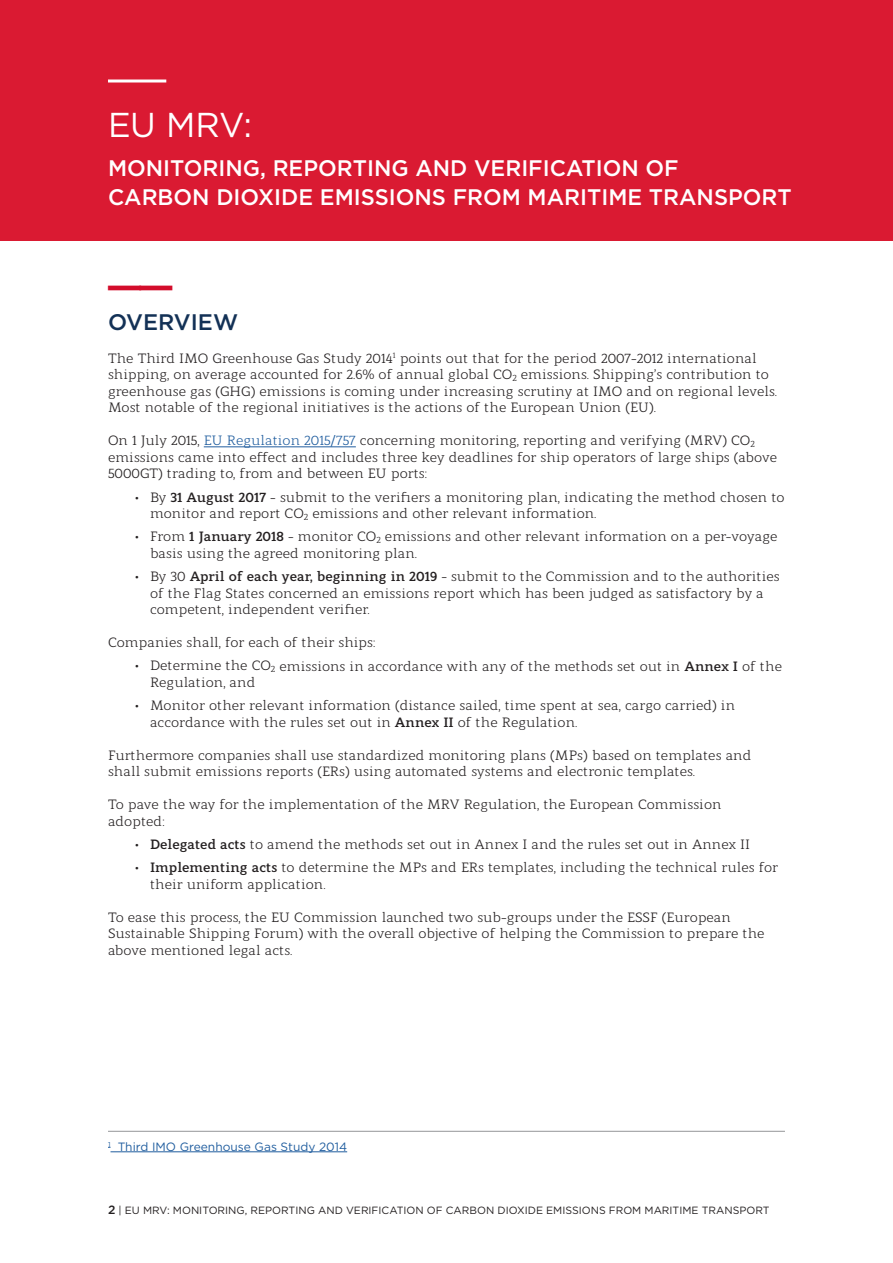
<style>
.page{position:relative;width:893px;height:1263px;background:#fff}
.page>*{position:absolute;margin:0;border:0;box-sizing:border-box;transform-origin:0 0}
.t1{font:34.5px "Gotham";color:#fff}
.t2{font:700 33px "Arial";color:#d30d2b}
.t3{font:500 22.5px/28.5px "Gotham";color:#fff}
.t4{font:500 22.5px "Gotham";color:#133156}
.t5{font:13.5px/16.5px "Modum";color:#231f20}
.t6{font:12px "Gotham";color:#215e9f}
.t7{font:10.5px "Gotham";color:#231f20}
.s1{color:#215e9f}
.s2{font-weight:700}
.s3{font-weight:500;font-size:12px}
</style>
<div class="page">
<hr style="left:204px;top:446px;width:152px;height:1px;background:#215e9f">
<div style="left:0;top:0;width:893px;height:241px;background:#da1a32"></div>
<hr style="left:108px;top:80px;width:58px;height:3px;background:#fff">
<hr style="left:108px;top:1131px;width:677px;height:1px;background:#949698">
<hr style="left:111px;top:1151px;width:236px;height:1px;background:#215e9f">
<h1 class="t1" style="left:108px;top:103px;width:146px">EU MRV:</h1>
<h3 class="t3" style="left:108px;top:154px;width:685px">MONITORING, REPORTING AND VERIFICATION OF<br>CARBON DIOXIDE EMISSIONS FROM MARITIME TRANSPORT</h3>
<h2 class="t2" style="left:108px;top:263px;width:66px">——</h2>
<h3 class="t4" style="left:108px;top:307px;width:132px">OVERVIEW</h3>
<p class="t5" style="left:108px;top:349px;width:671px">The Third IMO Greenhouse Gas Study 2014<sup>1</sup> points out that for the period 2007-2012 international shipping, on average accounted for 2.6% of annual global CO<sub>2</sub> emissions. Shipping’s contribution to greenhouse gas (GHG) emissions is coming under increasing scrutiny at IMO and on regional levels.<br>Most notable of the regional initiatives is the actions of the European Union (EU).</p>
<p class="t5" style="left:108px;top:431px;width:671px">On 1 July 2015, <span class="s1">EU Regulation 2015/757</span> concerning monitoring, reporting and verifying (MRV) CO<sub>2 </sub>emissions came into effect and includes three key deadlines for ship operators of large ships (above<br>5000GT) trading to, from and between EU ports:</p>
<p class="t5" style="left:150px;top:487px;width:636px;text-indent:-15px">• By <span class="s2">31 August 2017</span> - submit to the verifiers a monitoring plan, indicating the method chosen to monitor and report CO<sub>2</sub> emissions and other relevant information.</p>
<p class="t5" style="left:150px;top:527px;width:629px;text-indent:-15px">• From <span class="s2">1 January 2018</span> - monitor CO<sub>2</sub> emissions and other relevant information on a per-voyage basis using the agreed monitoring plan.</p>
<p class="t5" style="left:150px;top:567px;width:631px;text-indent:-15px">• By 30 <span class="s2">April of each year, beginning in 2019</span> - submit to the Commission and to the authorities of the Flag States concerned an emissions report which has been judged as satisfactory by a competent, independent verifier.</p>
<p class="t5" style="left:108px;top:633px;width:269px">Companies shall, for each of their ships:</p>
<p class="t5" style="left:150px;top:656px;width:634px;text-indent:-15px">• Determine the CO<sub>2</sub> emissions in accordance with any of the methods set out in <span class="s2">Annex I</span> of the<br>Regulation, and</p>
<p class="t5" style="left:150px;top:696px;width:587px;text-indent:-15px">• Monitor other relevant information (distance sailed, time spent at sea, cargo carried) in accordance with the rules set out in <span class="s2">Annex II</span> of the Regulation.</p>
<p class="t5" style="left:108px;top:745px;width:645px">Furthermore companies shall use standardized monitoring plans (MPs) based on templates and shall submit emissions reports (ERs) using automated systems and electronic templates.</p>
<p class="t5" style="left:108px;top:795px;width:615px">To pave the way for the implementation of the MRV Regulation, the European Commission adopted:</p>
<p class="t5" style="left:135px;top:835px;width:616px">• <span class="s2">Delegated acts</span> to amend the methods set out in Annex I and the rules set out in Annex II</p>
<p class="t5" style="left:150px;top:858px;width:630px;text-indent:-15px">• <span class="s2">Implementing acts</span> to determine the MPs and ERs templates, including the technical rules for their uniform application.</p>
<p class="t5" style="left:108px;top:907px;width:658px">To ease this process, the EU Commission launched two sub-groups under the ESSF (European<br>Sustainable Shipping Forum) with the overall objective of helping the Commission to prepare the above mentioned legal acts.</p>
<p class="t6" style="left:108px;top:1139px;width:241px"><sup>1</sup> Third IMO Greenhouse Gas Study 2014</p>
<p class="t7" style="left:108px;top:1203px;width:663px"><span class="s3">2</span> | EU MRV: MONITORING, REPORTING AND VERIFICATION OF CARBON DIOXIDE EMISSIONS FROM MARITIME TRANSPORT</p>
</div>
